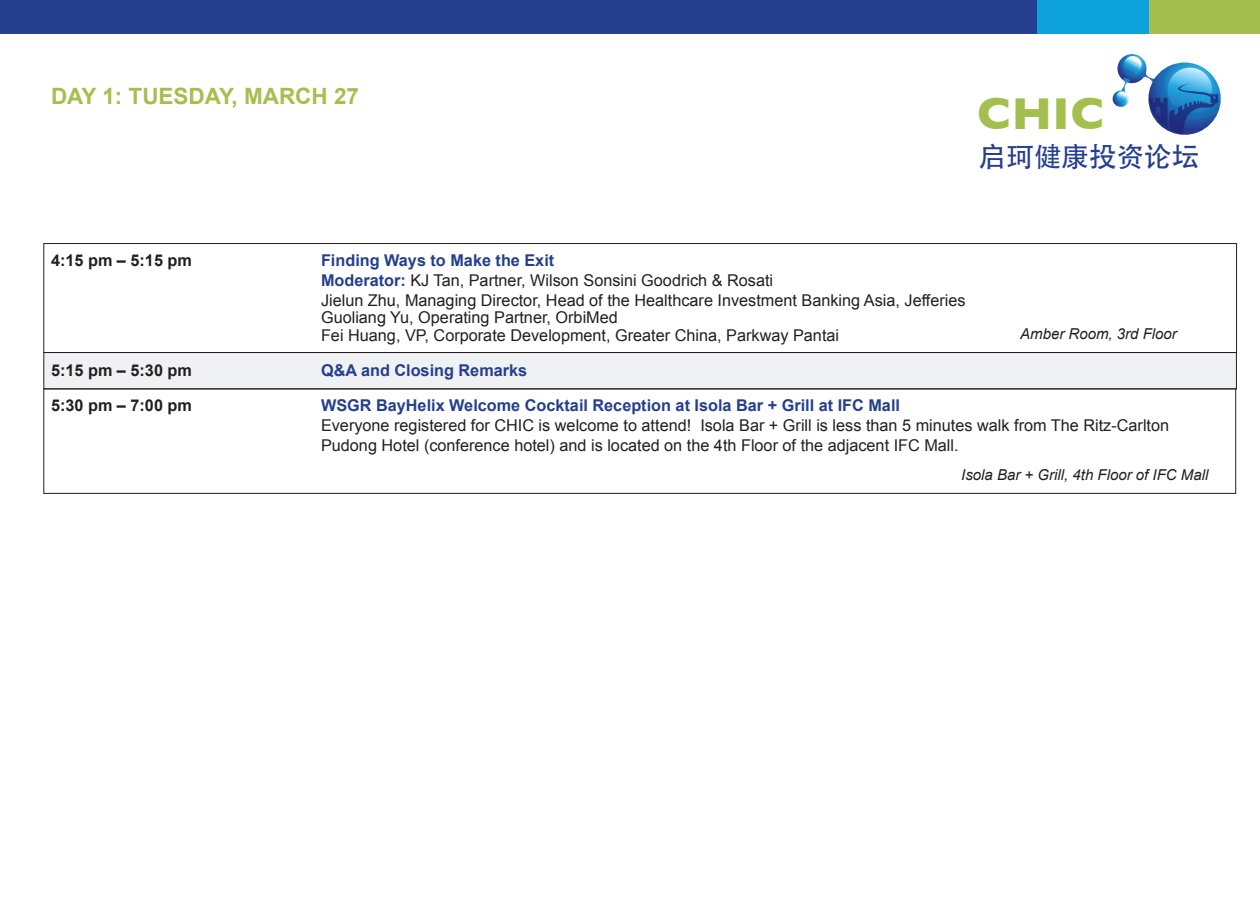
<style>
.page{position:relative;width:1260px;height:900px;background:#fff}
.page>*{position:absolute;margin:0;border:0;box-sizing:border-box;transform-origin:0 0}
.t1{font:700 45.5px "Gill Sans";color:#a5bf4e}
.t2{font:27.5px "Sim Sun G Bpc EUC H";color:#253f8e}
.t3{font:700 22.5px "Arial";color:#a5bf4e}
.t4{font:16.25px/20px "Arial";color:#231f20}
.t5{font:700 16.25px "Arial";color:#253f8e}
.t6{font:700 16.25px "Arial";color:#231f20}
.t7{font:italic 15px "Arial";color:#231f20}
.s1{font-weight:700;color:#253f8e}
</style>
<div class="page">
<div style="left:44px;top:353px;width:1192px;height:36px;background:#f0f1f2"></div>
<div style="left:44px;top:353px;width:1192px;height:36px;border:1px solid #231f20"></div>
<div style="left:0;top:0;width:1037px;height:34px;background:#253f8e"></div>
<div style="left:1148px;top:0;width:112px;height:34px;background:#a5bf4e"></div>
<div style="left:1037px;top:0;width:111px;height:34px;background:#0da2dc"></div>
<svg style="left:1112px;top:54px;width:109px;height:81px"></svg>
<div style="left:44px;top:244px;width:1193px;height:109px;border:1px solid #231f20"></div>
<h3 class="t3" style="left:51px;top:81px;width:310px">DAY 1: TUESDAY, MARCH 27</h3>
<h1 class="t1" style="left:977px;top:78px;width:129px">CHIC</h1>
<h2 class="t2" style="left:979px;top:141px;width:222px">启珂健康投资论坛</h2>
<p class="t6" style="left:51px;top:250px;width:142px">4:15 pm – 5:15 pm</p>
<p class="t4" style="left:321px;top:250px;width:646px"><span class="s1">Finding Ways to Make the Exit<br>Moderator:</span> KJ Tan, Partner, Wilson Sonsini Goodrich &amp; Rosati<br>Jielun Zhu, Managing Director, Head of the Healthcare Investment Banking Asia, Jefferies</p>
<p class="t4" style="left:321px;top:309px;width:520px;line-height:17.5px">Guoliang Yu, Operating Partner, OrbiMed<br>Fei Huang, VP, Corporate Development, Greater China, Parkway Pantai</p>
<p class="t6" style="left:51px;top:360px;width:142px">5:15 pm – 5:30 pm</p>
<p class="t5" style="left:321px;top:360px;width:208px">Q&amp;A and Closing Remarks</p>
<p class="t6" style="left:51px;top:395px;width:142px">5:30 pm – 7:00 pm</p>
<p class="t5" style="left:321px;top:395px;width:581px">WSGR BayHelix Welcome Cocktail Reception at Isola Bar + Grill at IFC Mall</p>
<p class="t4" style="left:321px;top:415px;width:850px">Everyone registered for CHIC is welcome to attend! Isola Bar + Grill is less than 5 minutes walk from The Ritz-Carlton<br>Pudong Hotel (conference hotel) and is located on the 4th Floor of the adjacent IFC Mall.</p>
<p class="t7" style="left:1020px;top:324px;width:158px">Amber Room, 3rd Floor</p>
<p class="t7" style="left:961px;top:465px;width:249px">Isola Bar + Grill, 4th Floor of IFC Mall</p>
</div>
